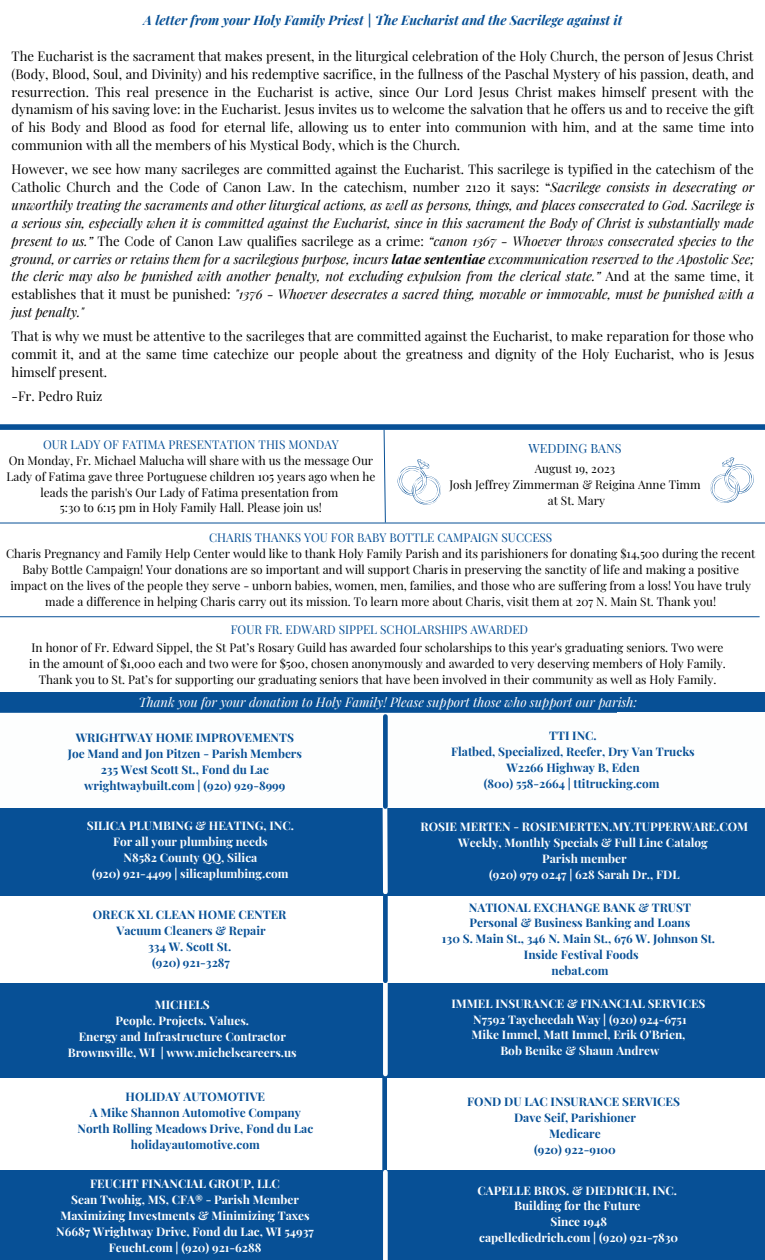
<style>
.page{position:relative;width:765px;height:1260px;background:#fff}
.page>*{position:absolute;margin:0;border:0;box-sizing:border-box;transform-origin:0 0}
.t1{font:italic 13.12px/17.8px "Playfair Display";color:#000;text-align:justify}
.t2{font:13.12px/17.8px "Playfair Display";color:#000;text-align:justify}
.t3{font:italic 700 13.12px "Playfair Display";color:#075096}
.t4{font:italic 13px "Playfair Display";color:#fff}
.t5{font:12.5px "Playfair Display";color:#075096}
.t6{font:11.88px/16px "Playfair Display";color:#000;text-align:center}
.t7{font:700 11.88px "Playfair Display";color:#075096}
.t8{font:700 11.88px "Playfair Display";color:#fdfefe}
.t9{font:700 11.88px "Playfair Display";color:#fff}
.t10{font:11.88px "Playfair Display";color:#075096}
.s1{font-style:normal}
.s2{font-weight:700}
</style>
<div class="page">
<div style="left:0;top:692px;width:765px;height:204px;background:#075096"></div>
<svg style="left:380px;top:807px;width:10px;height:87px"></svg>
<div style="left:0;top:983px;width:765px;height:95px;background:#075096"></div>
<div style="left:0;top:713px;width:696px;height:94px;background:#fdfefe"></div>
<div style="left:0;top:1170px;width:765px;height:90px;background:#075096"></div>
<div style="left:382px;top:1069px;width:5px;height:104px;background:#075096"></div>
<div style="left:383px;top:970px;width:5px;height:104px;background:#fdfefe"></div>
<div style="left:383px;top:896px;width:5px;height:85px;background:#075096"></div>
<div style="left:383px;top:1172px;width:5px;height:88px;background:#fdfefe"></div>
<div style="left:383px;top:717px;width:5px;height:90px;background:#075096"></div>
<div style="left:617px;top:713px;width:148px;height:94px;background:#fdfefe"></div>
<hr style="left:0;top:523px;width:765px;height:1px;background:#075096">
<svg style="left:383px;top:430px;width:3px;height:93px"></svg>
<div style="left:0;top:424px;width:765px;height:6px;background:#075096"></div>
<hr style="left:0;top:616px;width:759px;height:1px;background:#075096">
<svg style="left:710px;top:457px;width:44px;height:46px"></svg>
<svg style="left:397px;top:459px;width:44px;height:46px"></svg>
<p class="t3" style="left:144px;top:11px;width:480px">A letter from your Holy Family Priest | The Eucharist and the Sacrilege against it</p>
<p class="t2" style="left:12px;top:47px;width:744px">The Eucharist is the sacrament that makes present, in the liturgical celebration of the Holy Church, the person of Jesus Christ (Body, Blood, Soul, and Divinity) and his redemptive sacrifice, in the fullness of the Paschal Mystery of his passion, death, and resurrection. This real presence in the Eucharist is active, since Our Lord Jesus Christ makes himself present with the dynamism of his saving love: in the Eucharist. Jesus invites us to welcome the salvation that he offers us and to receive the gift of his Body and Blood as food for eternal life, allowing us to enter into communion with him, and at the same time into communion with all the members of his Mystical Body, which is the Church.</p>
<p class="t1" style="left:12px;top:160px;width:744px"><span class="s1">However, we see how many sacrileges are committed against the Eucharist. This sacrilege is typified in the catechism of the Catholic Church and the Code of Canon Law. In the catechism, number 2120 it says: “</span>Sacrilege consists in desecrating or unworthily treating the sacraments and other liturgical actions, as well as persons, things, and places consecrated to God. Sacrilege is a serious sin, especially when it is committed against the Eucharist, since in this sacrament the Body of Christ is substantially made present to us.” <span class="s1">The Code of Canon Law qualifies sacrilege as a crime:</span> “canon 1367 - Whoever throws consecrated species to the ground, or carries or retains them for a sacrilegious purpose, incurs <span class="s2">latae sententiae</span> excommunication reserved to the Apostolic See; the cleric may also be punished with another penalty, not excluding expulsion from the clerical state.” <span class="s1">And at the same time, it establishes that it must be punished:</span> "1376 - Whoever desecrates a sacred thing, movable or immovable, must be punished with a just penalty."</p>
<p class="t2" style="left:12px;top:327px;width:744px">That is why we must be attentive to the sacrileges that are committed against the Eucharist, to make reparation for those who commit it, and at the same time catechize our people about the greatness and dignity of the Holy Eucharist, who is Jesus himself present.</p>
<p class="t2" style="left:12px;top:387px;width:92px">-Fr. Pedro Ruiz</p>
<p class="t10" style="left:43px;top:436px;width:297px">OUR LADY OF FATIMA PRESENTATION THIS MONDAY</p>
<p class="t6" style="left:7px;top:452px;width:370px">On Monday, Fr. Michael Malucha will share with us the message Our<br>Lady of Fatima gave three Portuguese children 105 years ago when he leads the parish's Our Lady of Fatima presentation from</p>
<p class="t6" style="left:60px;top:500px;width:264px">5:30 to 6:15 pm in Holy Family Hall. Please join us!</p>
<p class="t5" style="left:528px;top:440px;width:95px">WEDDING BANS</p>
<p class="t6" style="left:535px;top:460px;width:82px">August 19, 2023</p>
<p class="t6" style="left:449px;top:476px;width:253px">Josh Jeffrey Zimmerman &amp; Reigina Anne Timm</p>
<p class="t6" style="left:548px;top:492px;width:59px">at St. Mary</p>
<p class="t10" style="left:209px;top:529px;width:345px">CHARIS THANKS YOU FOR BABY BOTTLE CAMPAIGN SUCCESS</p>
<p class="t6" style="left:6px;top:545px;width:751px">Charis Pregnancy and Family Help Center would like to thank Holy Family Parish and its parishioners for donating $14,500 during the recent Baby Bottle Campaign! Your donations are so important and will support Charis in preserving the sanctity of life and making a positive impact on the lives of the people they serve - unborn babies, women, men, families, and those who are suffering from a loss! You have truly made a difference in helping Charis carry out its mission. To learn more about Charis, visit them at 207 N. Main St. Thank you!</p>
<p class="t10" style="left:231px;top:621px;width:299px">FOUR FR. EDWARD SIPPEL SCHOLARSHIPS AWARDED</p>
<p class="t6" style="left:29px;top:639px;width:698px">In honor of Fr. Edward Sippel, the St Pat’s Rosary Guild has awarded four scholarships to this year's graduating seniors. Two were in the amount of $1,000 each and two were for $500, chosen anonymously and awarded to very deserving members of Holy Family.<br>Thank you to St. Pat’s for supporting our graduating seniors that have been involved in their community as well as Holy Family.</p>
<p class="t4" style="left:138px;top:693px;width:500px">Thank you for your donation to Holy Family! Please support those who support our parish:</p>
<p class="t7" style="left:76px;top:729px;width:220px">WRIGHTWAY HOME IMPROVEMENTS</p>
<p class="t7" style="left:68px;top:745px;width:236px">Joe Mand and Jon Pitzen - Parish Members</p>
<p class="t7" style="left:101px;top:761px;width:170px">235 West Scott St., Fond du Lac</p>
<p class="t7" style="left:84px;top:777px;width:203px">wrightwaybuilt.com | (920) 929-8999</p>
<p class="t8" style="left:87px;top:817px;width:209px">SILICA PLUMBING &amp; HEATING, INC.</p>
<p class="t8" style="left:113px;top:833px;width:156px">For all your plumbing needs</p>
<p class="t8" style="left:124px;top:849px;width:135px">N8582 County QQ, Silica</p>
<p class="t8" style="left:92px;top:865px;width:198px">(920) 921-4499 | silicaplumbing.com</p>
<p class="t7" style="left:93px;top:907px;width:195px">ORECK XL CLEAN HOME CENTER</p>
<p class="t7" style="left:116px;top:923px;width:151px">Vacuum Cleaners &amp; Repair</p>
<p class="t7" style="left:148px;top:938px;width:85px">334 W. Scott St.</p>
<p class="t7" style="left:152px;top:954px;width:79px">(920) 921-3287</p>
<p class="t8" style="left:155px;top:996px;width:57px">MICHELS</p>
<p class="t8" style="left:116px;top:1012px;width:135px">People. Projects. Values.</p>
<p class="t8" style="left:79px;top:1028px;width:209px">Energy and Infrastructure Contractor</p>
<p class="t8" style="left:68px;top:1044px;width:231px">Brownsville, WI | www.michelscareers.us</p>
<p class="t7" style="left:126px;top:1088px;width:141px">HOLIDAY AUTOMOTIVE</p>
<p class="t7" style="left:90px;top:1104px;width:213px">A Mike Shannon Automotive Company</p>
<p class="t7" style="left:77px;top:1120px;width:237px">North Rolling Meadows Drive, Fond du Lac</p>
<p class="t7" style="left:131px;top:1136px;width:130px">holidayautomotive.com</p>
<p class="t9" style="left:90px;top:1175px;width:191px">FEUCHT FINANCIAL GROUP, LLC</p>
<p class="t9" style="left:71px;top:1191px;width:229px">Sean Twohig, MS, CFA® - Parish Member</p>
<p class="t9" style="left:60px;top:1207px;width:251px">Maximizing Investments &amp; Minimizing Taxes</p>
<p class="t9" style="left:56px;top:1223px;width:259px">N6687 Wrightway Drive, Fond du Lac, WI 54937</p>
<p class="t9" style="left:109px;top:1240px;width:154px">Feucht.com | (920) 921-6288</p>
<p class="t7" style="left:549px;top:728px;width:49px">TTI INC.</p>
<p class="t7" style="left:451px;top:744px;width:245px">Flatbed, Specialized, Reefer, Dry Van Trucks</p>
<p class="t7" style="left:506px;top:759px;width:135px">W2266 Highway B, Eden</p>
<p class="t7" style="left:484px;top:775px;width:177px">(800) 558-2664 | ttitrucking.com</p>
<p class="t8" style="left:421px;top:818px;width:329px">ROSIE MERTEN - ROSIEMERTEN.MY.TUPPERWARE.COM</p>
<p class="t8" style="left:458px;top:834px;width:251px">Weekly, Monthly Specials &amp; Full Line Catalog</p>
<p class="t8" style="left:542px;top:850px;width:86px">Parish member</p>
<p class="t8" style="left:489px;top:866px;width:192px">(920) 979 0247 | 628 Sarah Dr., FDL</p>
<p class="t7" style="left:469px;top:899px;width:224px">NATIONAL EXCHANGE BANK &amp; TRUST</p>
<p class="t7" style="left:470px;top:915px;width:222px">Personal &amp; Business Banking and Loans</p>
<p class="t7" style="left:442px;top:931px;width:275px">130 S. Main St., 346 N. Main St., 676 W. Johnson St.</p>
<p class="t7" style="left:524px;top:946px;width:116px">Inside Festival Foods</p>
<p class="t7" style="left:551px;top:962px;width:59px">nebat.com</p>
<p class="t8" style="left:452px;top:995px;width:256px">IMMEL INSURANCE &amp; FINANCIAL SERVICES</p>
<p class="t8" style="left:473px;top:1011px;width:215px">N7592 Taycheedah Way | (920) 924-6751</p>
<p class="t8" style="left:472px;top:1027px;width:215px">Mike Immel, Matt Immel, Erik O'Brien,</p>
<p class="t8" style="left:500px;top:1043px;width:161px">Bob Benike &amp; Shaun Andrew</p>
<p class="t7" style="left:467px;top:1093px;width:214px">FOND DU LAC INSURANCE SERVICES</p>
<p class="t7" style="left:514px;top:1109px;width:123px">Dave Seif, Parishioner</p>
<p class="t7" style="left:549px;top:1125px;width:53px">Medicare</p>
<p class="t7" style="left:534px;top:1141px;width:83px">(920) 922-9100</p>
<p class="t9" style="left:478px;top:1182px;width:201px">CAPELLE BROS. &amp; DIEDRICH, INC.</p>
<p class="t9" style="left:514px;top:1198px;width:128px">Building for the Future</p>
<p class="t9" style="left:550px;top:1214px;width:58px">Since 1948</p>
<p class="t9" style="left:479px;top:1229px;width:201px">capellediedrich.com | (920) 921-7830</p>
</div>
